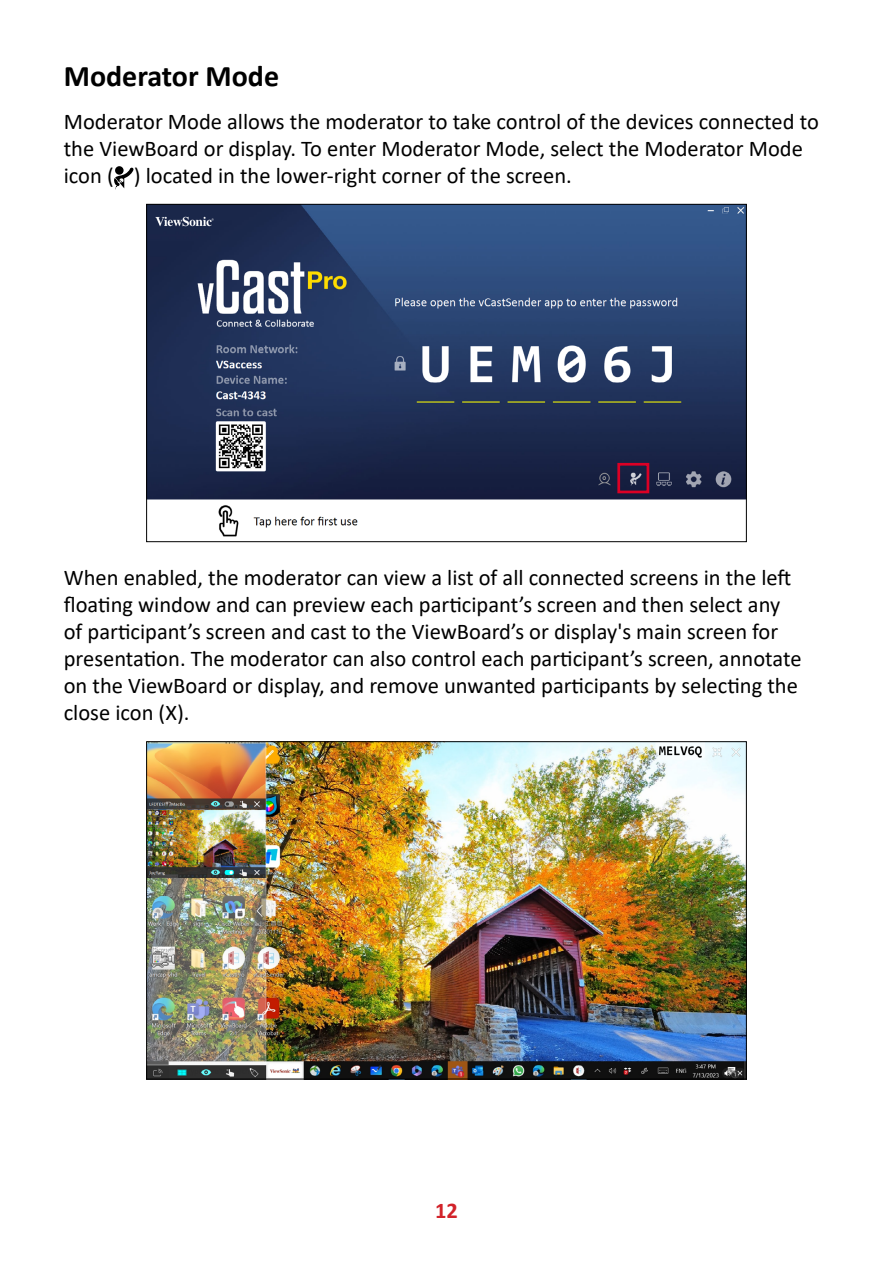
<style>
.page{position:relative;width:893px;height:1263px;background:#fff}
.page>*{position:absolute;margin:0;border:0;box-sizing:border-box;transform-origin:0 0}
.t1{font:700 30px "Calibri";color:#000}
.t2{font:22.5px/27px "Calibri";color:#000}
.t3{font:700 22.5px "Calibri";color:#d2232a}
</style>
<div class="page">
<svg style="left:114px;top:167px;width:20px;height:22px"></svg>
<img style="left:148px;top:206px;width:597px;height:331px">
<div style="left:617px;top:463px;width:32px;height:30px;border:3px solid #db0025"></div>
<img style="left:148px;top:743px;width:597px;height:334px">
<h1 class="t1" style="left:64px;top:55px;width:217px">Moderator Mode</h1>
<p class="t2" style="left:64px;top:108px;width:757px">Moderator Mode allows the moderator to take control of the devices connected to the ViewBoard or display. To enter Moderator Mode, select the Moderator Mode icon ( ) located in the lower-right corner of the screen.</p>
<p class="t2" style="left:64px;top:564px;width:739px">When enabled, the moderator can view a list of all connected screens in the left floating window and can preview each participant’s screen and then select any of participant’s screen and cast to the ViewBoard’s or display's main screen for presentation. The moderator can also control each participant’s screen, annotate on the ViewBoard or display, and remove unwanted participants by selecting the close icon (X).</p>
<p class="t3" style="left:435px;top:1194px;width:24px">12</p>
</div>
